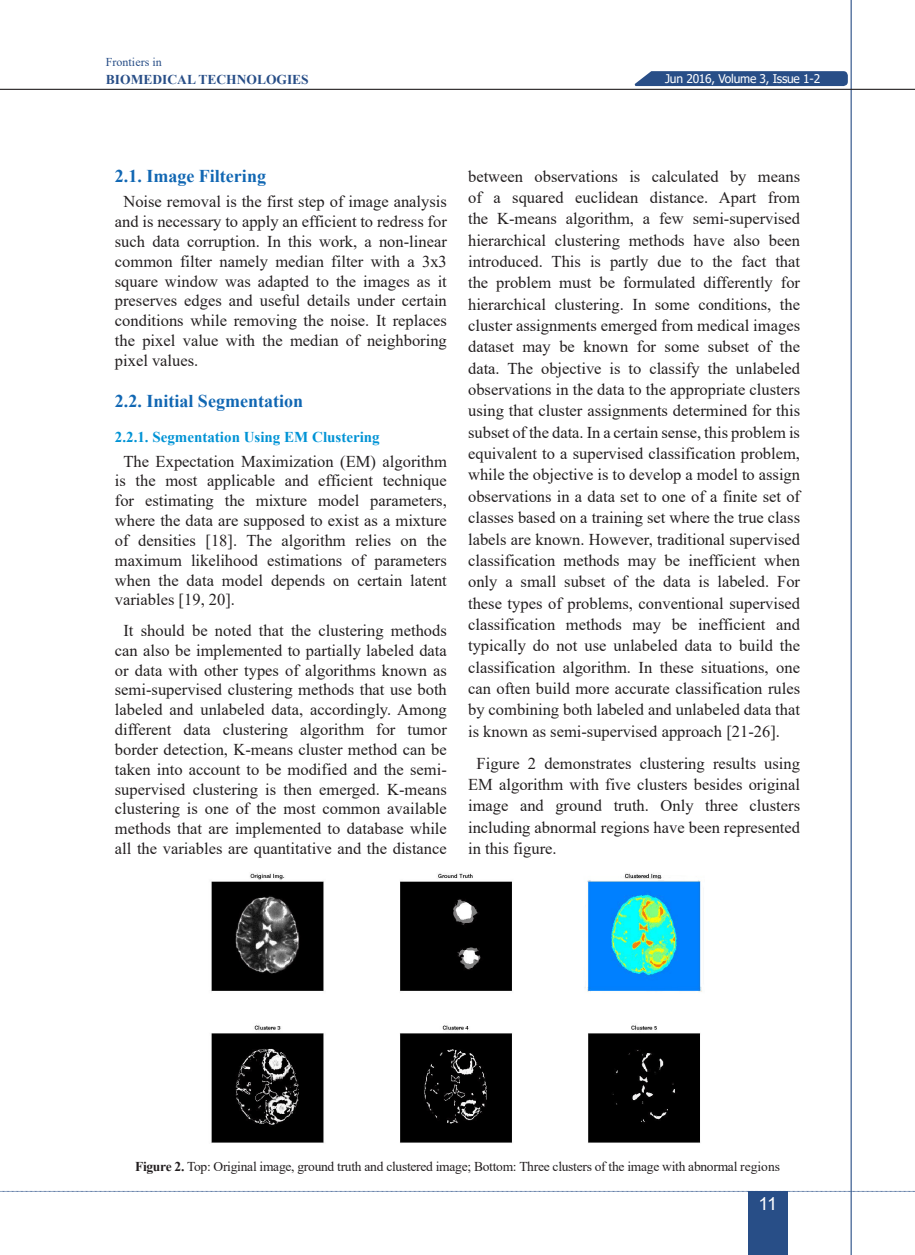
<style>
.page{position:relative;width:915px;height:1255px;background:#fff}
.page>*{position:absolute;margin:0;border:0;box-sizing:border-box;transform-origin:0 0}
.subtitle{font:700 18px "Times New Roman";color:#1167b3}
.t1{font:18px "Arial";color:#fff}
.bodytext{font:16.5px/21.3px "Times New Roman";color:#231f20;text-align:justify}
.sub-subtitle{font:700 15px "Times New Roman";color:#0093d5}
.zirnevis{font:13.5px "Times New Roman";letter-spacing:-.02em;color:#231f20}
.t2{font:700 13.5px "Times New Roman";color:#284e87}
.t3{font:12px "Tahoma";letter-spacing:-.02em;color:#fff}
.t4{font:12px "Times New Roman";color:#284e87}
.s1{font-weight:700}
</style>
<div class="page">
<svg style="left:634px;top:71px;width:213px;height:15px;background:#32568c"></svg>
<svg style="left:2px;top:1190px;width:913px;height:1px"></svg>
<div style="left:747px;top:1191px;width:40px;height:63px;background:#284e87"></div>
<hr style="left:850px;top:0;width:1px;height:1254px;background:#284e87">
<hr style="left:0;top:89px;width:914px;height:1px;background:#231f20">
<img style="left:211px;top:872px;width:491px;height:271px">
<p class="t4" style="left:106px;top:53px;width:57px">Frontiers in</p>
<p class="t2" style="left:106px;top:69px;width:204px">BIOMEDICAL TECHNOLOGIES</p>
<p class="t3" style="left:665px;top:70px;width:156px">Jun 2016, Volume 3, Issue 1-2</p>
<p class="subtitle" style="left:115px;top:163px;width:152px">2.1. Image Filtering</p>
<p class="bodytext" style="left:115px;top:191px;width:333px;line-height:19.8px;text-indent:9px">Noise removal is the first step of image analysis and is necessary to apply an efficient to redress for such data corruption. In this work, a non-linear common filter namely median filter with a 3x3 square window was adapted to the images as it preserves edges and useful details under certain conditions while removing the noise. It replaces the pixel value with the median of neighboring pixel values.</p>
<p class="subtitle" style="left:115px;top:387px;width:190px">2.2. Initial Segmentation</p>
<p class="sub-subtitle" style="left:115px;top:426px;width:266px">2.2.1. Segmentation Using EM Clustering</p>
<p class="bodytext" style="left:115px;top:450px;width:333px;line-height:19.8px;text-indent:9px">The Expectation Maximization (EM) algorithm is the most applicable and efficient technique for estimating the mixture model parameters, where the data are supposed to exist as a mixture of densities [18]. The algorithm relies on the maximum likelihood estimations of parameters when the data model depends on certain latent variables [19, 20].</p>
<p class="bodytext" style="left:115px;top:620px;width:333px;line-height:19.8px;text-align:center">It should be noted that the clustering methods can also be implemented to partially labeled data or data with other types of algorithms known as semi-supervised clustering methods that use both labeled and unlabeled data, accordingly. Among different data clustering algorithm for tumor border detection, K-means cluster method can be taken into account to be modified and the semi&shy;supervised clustering is then emerged. K-means clustering is one of the most common available methods that are implemented to database while all the variables are quantitative and the distance</p>
<p class="bodytext" style="left:468px;top:165px;width:333px">between observations is calculated by means of a squared euclidean distance. Apart from the K-means algorithm, a few semi-supervised hierarchical clustering methods have also been introduced. This is partly due to the fact that the problem must be formulated differently for hierarchical clustering. In some conditions, the cluster assignments emerged from medical images dataset may be known for some subset of the data. The objective is to classify the unlabeled observations in the data to the appropriate clusters using that cluster assignments determined for this subset of the data. In a certain sense, this problem is equivalent to a supervised classification problem, while the objective is to develop a model to assign observations in a data set to one of a finite set of classes based on a training set where the true class labels are known. However, traditional supervised classification methods may be inefficient when only a small subset of the data is labeled. For these types of problems, conventional supervised classification methods may be inefficient and typically do not use unlabeled data to build the classification algorithm. In these situations, one can often build more accurate classification rules by combining both labeled and unlabeled data that is known as semi-supervised approach [21-26].</p>
<p class="bodytext" style="left:468px;top:752px;width:333px;text-indent:9px">Figure 2 demonstrates clustering results using EM algorithm with five clusters besides original image and ground truth. Only three clusters including abnormal regions have been represented in this figure.</p>
<p class="zirnevis" style="left:135px;top:1157px;width:646px"><span class="s1">Figure 2.</span> Top: Original image, ground truth and clustered image; Bottom: Three clusters of the image with abnormal regions</p>
<p class="t1" style="left:758px;top:1191px;width:20px">11</p>
</div>
